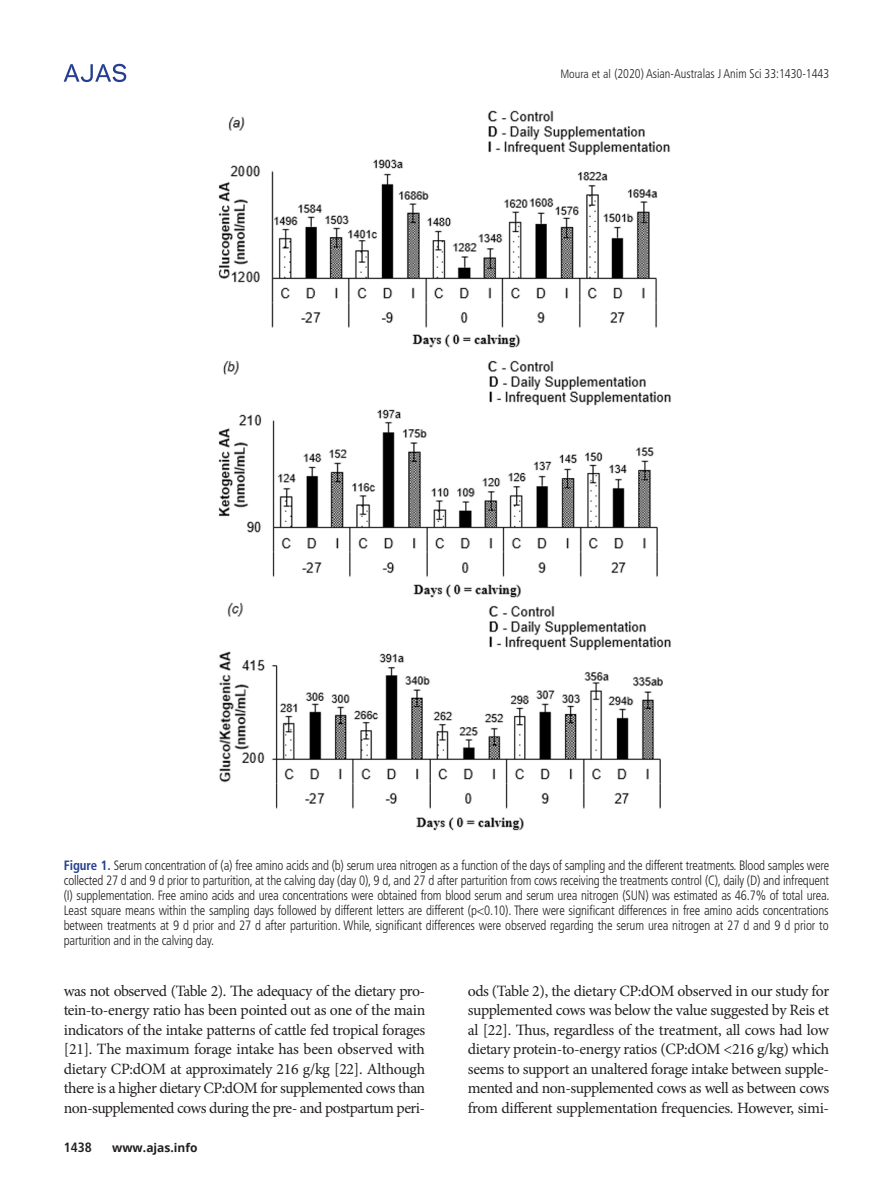
<style>
.page{position:relative;width:893px;height:1191px;background:#fff}
.page>*{position:absolute;margin:0;border:0;box-sizing:border-box;transform-origin:0 0}
.본문{font:15.75px/19.5px "Minion Pro";letter-spacing:-.03em;color:#231f20;text-align:justify}
.표_그림__제목{font:300 condensed 13.5px/15px "Frutiger LT Std";letter-spacing:-.015em;color:#231f20;text-align:justify;scale:.95 1}
.t1{font:700 condensed 13.5px "Frutiger LT Std";color:#231f20}
.t2{font:300 condensed 12.75px "Frutiger LT Std";color:#231f20;scale:.95 1}
.t3{font:700 12px "Open Sans";color:#231f20}
.s1{font-size:12px}
.s2{font-weight:700;color:#253f8e}
</style>
<div class="page">
<svg style="left:64px;top:64px;width:62px;height:18px"></svg>
<img style="left:218px;top:110px;width:453px;height:721px">
<p class="t2" style="left:560px;top:66px;width:284px"><span class="s1">Moura et al</span> (2020) Asian-Australas J Anim Sci 33:1430-1443</p>
<p class="표_그림__제목" style="left:64px;top:857px;width:808px"><span class="s2">Figure 1.</span> Serum concentration of (a) free amino acids and (b) serum urea nitrogen as a function of the days of sampling and the different treatments. Blood samples were collected 27 d and 9 d prior to parturition, at the calving day (day 0), 9 d, and 27 d after parturition from cows receiving the treatments control (C), daily (D) and infrequent (I) supplementation. Free amino acids and urea concentrations were obtained from blood serum and serum urea nitrogen (SUN) was estimated as 46.7% of total urea.<br>Least square means within the sampling days followed by different letters are different (p&lt;0.10). There were significant differences in free amino acids concentrations between treatments at 9 d prior and 27 d after parturition. While, significant differences were observed regarding the serum urea nitrogen at 27 d and 9 d prior to parturition and in the calving day.</p>
<p class="본문" style="left:64px;top:980px;width:363px">was not observed (Table 2). The adequacy of the dietary pro&shy;tein-to-energy ratio has been pointed out as one of the main indicators of the intake patterns of cattle fed tropical forages [21]. The maximum forage intake has been observed with dietary CP:dOM at approximately 216 g/kg [22]. Although there is a higher dietary CP:dOM for supplemented cows than non-supplemented cows during the pre- and postpartum peri-</p>
<p class="본문" style="left:468px;top:980px;width:363px">ods (Table 2), the dietary CP:dOM observed in our study for supplemented cows was below the value suggested by Reis et al [22]. Thus, regardless of the treatment, all cows had low dietary protein-to-energy ratios (CP:dOM &lt;216 g/kg) which seems to support an unaltered forage intake between supple&shy;mented and non-supplemented cows as well as between cows from different supplementation frequencies. However, simi-</p>
<p class="t1" style="left:64px;top:1139px;width:30px">1438</p>
<p class="t3" style="left:112px;top:1138px;width:87px">www.ajas.info</p>
</div>
